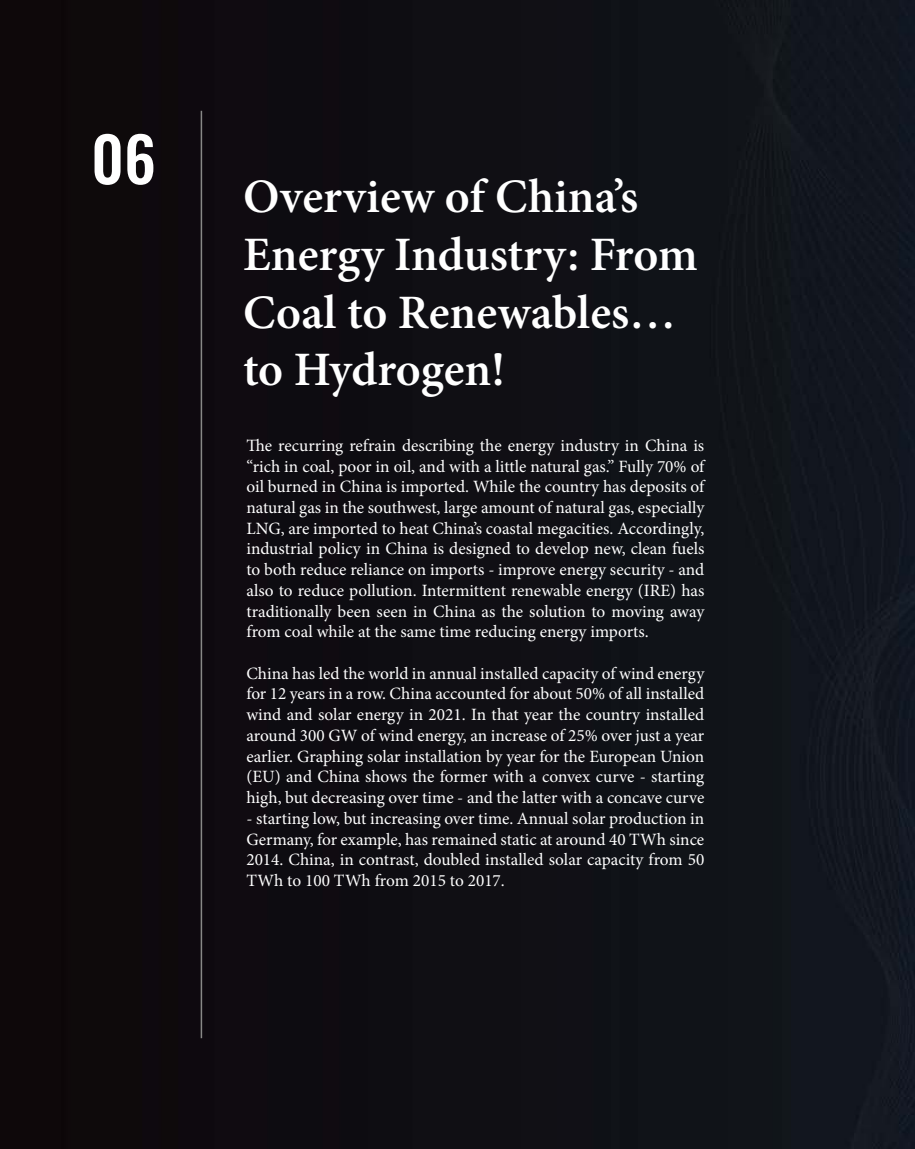
<style>
.page{position:relative;width:915px;height:1149px;background:#fff}
.page>*{position:absolute;margin:0;border:0;box-sizing:border-box;transform-origin:0 0}
.t1{font:500 61.5px "Oswald";color:#fff}
.t2{font:600 48px/57.6px "Minion Pro";color:#fff}
.t3{font:17.25px/20.7px "Minion Pro";color:#fff;text-align:justify}
</style>
<div class="page">
<img style="left:0;top:0;width:914px;height:1148px">
<hr style="left:200px;top:111px;width:2px;height:926px;background:#888887">
<h1 class="t1" style="left:91px;top:127px;width:66px">06</h1>
<h2 class="t2" style="left:243px;top:168px;width:456px">Overview of China’s<br>Energy Industry: From<br>Coal to Renewables… to Hydrogen!</h2>
<p class="t3" style="left:246px;top:435px;width:459px">The recurring refrain describing the energy industry in China is “rich in coal, poor in oil, and with a little natural gas.” Fully 70% of oil burned in China is imported. While the country has deposits of natural gas in the southwest, large amount of natural gas, especially LNG, are imported to heat China’s coastal megacities. Accordingly, industrial policy in China is designed to develop new, clean fuels to both reduce reliance on imports - improve energy security - and also to reduce pollution. Intermittent renewable energy (IRE) has traditionally been seen in China as the solution to moving away from coal while at the same time reducing energy imports.</p>
<p class="t3" style="left:246px;top:662px;width:459px">China has led the world in annual installed capacity of wind energy for 12 years in a row. China accounted for about 50% of all installed wind and solar energy in 2021. In that year the country installed around 300 GW of wind energy, an increase of 25% over just a year earlier. Graphing solar installation by year for the European Union (EU) and China shows the former with a convex curve - starting high, but decreasing over time - and the latter with a concave curve</p>
<p class="t3" style="left:246px;top:807px;width:459px">- starting low, but increasing over time. Annual solar production in Germany, for example, has remained static at around 40 TWh since 2014. China, in contrast, doubled installed solar capacity from 50<br>TWh to 100 TWh from 2015 to 2017.</p>
</div>
